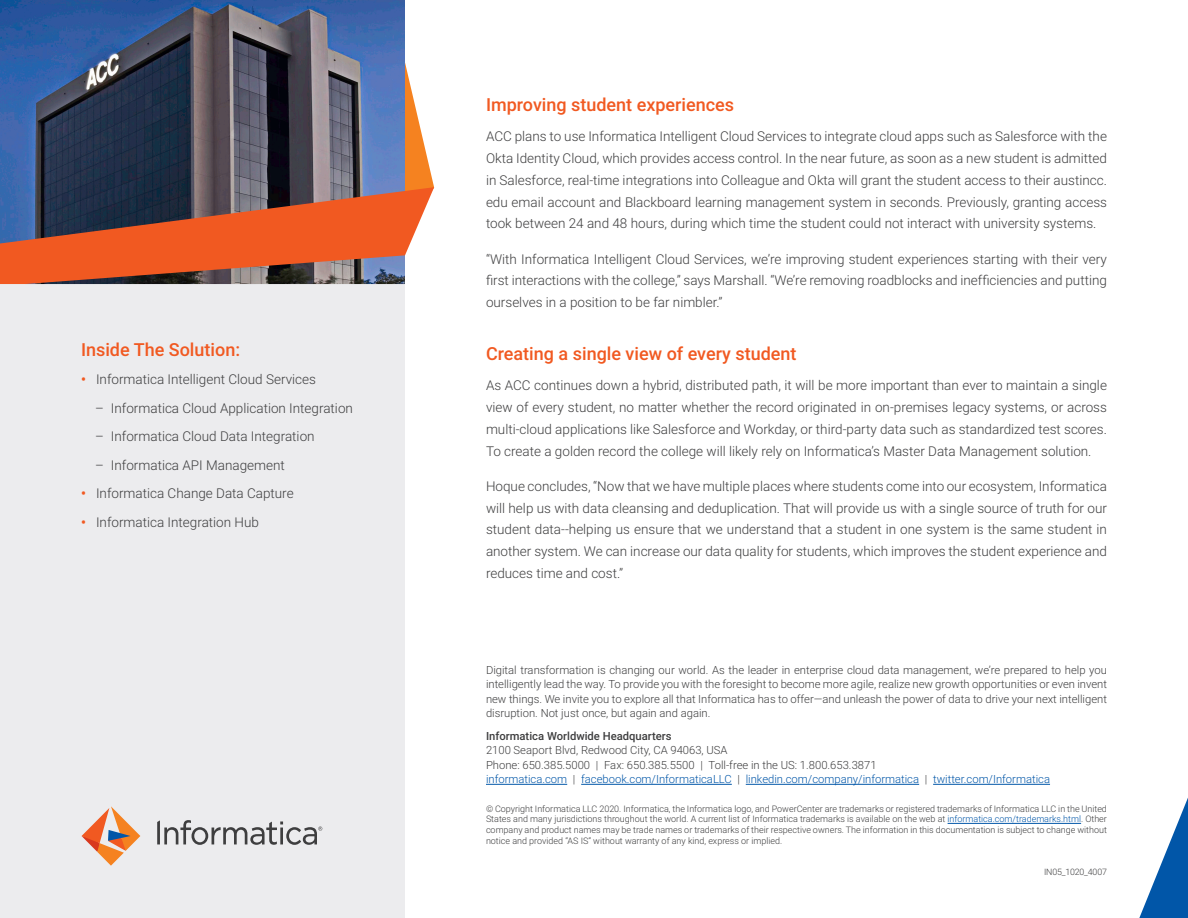
<style>
.page{position:relative;width:1188px;height:918px;background:#fff}
.page>*{position:absolute;margin:0;border:0;box-sizing:border-box;transform-origin:0 0}
.Headers{font:500 18px "Roboto";color:#f15921}
.Body_Copy{font:300 13.5px/21.8px "Roboto";color:#3e3e3f;text-align:justify}
.t1{font:300 11.25px/14.2px "Roboto";color:#3e3e3f;text-align:justify}
.t2{font:300 9px/10.8px "Roboto";color:#3e3e3f;text-align:justify}
.t3{font:300 8.85px "Roboto";letter-spacing:-.02em;color:#3e3e3f}
.s1{font-weight:700;color:#f15921}
.s2{font-weight:500}
.s3{color:#0156a8}
</style>
<div class="page">
<div style="left:0;top:143px;width:405px;height:775px;background:#ececee"></div>
<img style="left:0;top:0;width:405px;height:44px">
<svg style="left:0;top:44px;width:434px;height:241px;background:#745a60"></svg>
<svg style="left:1139px;top:798px;width:49px;height:120px"></svg>
<hr style="left:486px;top:784px;width:81px;height:1px;background:#0156a8">
<hr style="left:581px;top:784px;width:151px;height:1px;background:#0156a8">
<hr style="left:746px;top:784px;width:173px;height:1px;background:#0156a8">
<hr style="left:933px;top:784px;width:117px;height:1px;background:#0156a8">
<hr style="left:948px;top:823px;width:133px;height:1px;background:#0156a8">
<svg style="left:82px;top:806px;width:58px;height:60px"></svg>
<svg style="left:157px;top:820px;width:165px;height:25px"></svg>
<p class="Headers" style="left:81px;top:336px;width:161px">Inside The Solution:</p>
<p class="Body_Copy" style="left:81px;top:368px;width:236px"><span class="s1">•</span> ●Informatica Intelligent Cloud Services</p>
<p class="Body_Copy" style="left:95px;top:396px;width:259px">– Informatica Cloud Application Integration</p>
<p class="Body_Copy" style="left:95px;top:425px;width:221px">– Informatica Cloud Data Integration</p>
<p class="Body_Copy" style="left:95px;top:453px;width:191px">– Informatica API Management</p>
<p class="Body_Copy" style="left:81px;top:482px;width:214px"><span class="s1">•</span> ●Informatica Change Data Capture</p>
<p class="Body_Copy" style="left:81px;top:510px;width:180px"><span class="s1">•</span> ●Informatica Integration Hub</p>
<p class="Headers" style="left:486px;top:92px;width:250px">Improving student experiences</p>
<p class="Body_Copy" style="left:486px;top:125px;width:623px">ACC plans to use Informatica Intelligent Cloud Services to integrate cloud apps such as Salesforce with the Okta Identity Cloud, which provides access control. In the near future, as soon as a new student is admitted in Salesforce, real-time integrations into Colleague and Okta will grant the student access to their austincc. edu email account and Blackboard learning management system in seconds. Previously, granting access took between 24 and 48 hours, during which time the student could not interact with university systems.</p>
<p class="Body_Copy" style="left:486px;top:248px;width:622px">“With Informatica Intelligent Cloud Services, we’re improving student experiences starting with their very first interactions with the college,” says Marshall. “We’re removing roadblocks and inefficiencies and putting ourselves in a position to be far nimbler.”</p>
<p class="Headers" style="left:486px;top:341px;width:312px">Creating a single view of every student</p>
<p class="Body_Copy" style="left:486px;top:374px;width:623px">As ACC continues down a hybrid, distributed path, it will be more important than ever to maintain a single view of every student, no matter whether the record originated in on-premises legacy systems, or across multi-cloud applications like Salesforce and Workday, or third-party data such as standardized test scores.<br>To create a golden record the college will likely rely on Informatica’s Master Data Management solution.</p>
<p class="Body_Copy" style="left:486px;top:475px;width:623px">Hoque concludes, “Now that we have multiple places where students come into our ecosystem, Informatica will help us with data cleansing and deduplication. That will provide us with a single source of truth for our student data--helping us ensure that we understand that a student in one system is the same student in another system. We can increase our data quality for students, which improves the student experience and reduces time and cost.”</p>
<p class="t1" style="left:486px;top:663px;width:622px">Digital transformation is changing our world. As the leader in enterprise cloud data management, we’re prepared to help you intelligently lead the way. To provide you with the foresight to become more agile, realize new growth opportunities or even invent new things. We invite you to explore all that Informatica has to offer—and unleash the power of data to drive your next intelligent disruption. Not just once, but again and again.</p>
<p class="t1" style="left:486px;top:729px;width:566px;text-align:left"><span class="s2">Informatica Worldwide Headquarters<br></span>2100 Seaport Blvd, Redwood City, CA 94063, USA<br>Phone: 650.385.5000 | Fax: 650.385.5500 | Toll-free in the US: 1.800.653.3871<br><span class="s3">informatica.com</span> | <span class="s3">facebook.com/InformaticaLLC</span> | <span class="s3">linkedin.com/company/informatica</span> | <span class="s3">twitter.com/Informatica</span></p>
<p class="t2" style="left:486px;top:803px;width:623px">© Copyright Informatica LLC 2020. Informatica, the Informatica logo, and PowerCenter are trademarks or registered trademarks of Informatica LLC in the United States and many jurisdictions throughout the world. A current list of Informatica trademarks is available on the web at <span class="s3">informatica.com/trademarks.html</span>. Other company and product names may be trade names or trademarks of their respective owners. The information in this documentation is subject to change without notice and provided “AS IS” without warranty of any kind, express or implied.</p>
<p class="t3" style="left:1044px;top:866px;width:64px">IN05_1020_4007</p>
</div>
